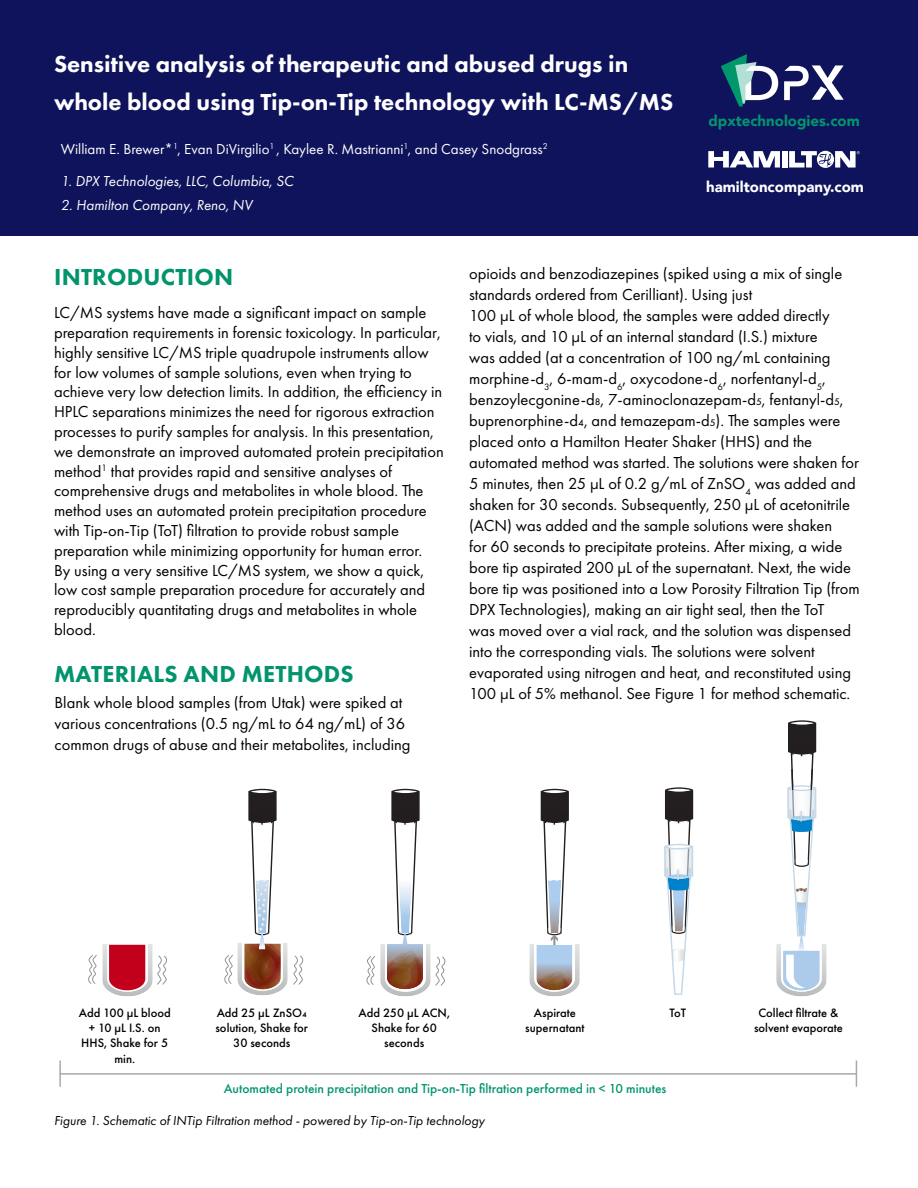
<style>
.page{position:relative;width:918px;height:1188px;background:#fff}
.page>*{position:absolute;margin:0;border:0;box-sizing:border-box;transform-origin:0 0}
.t1{font:800 24px/37.5px "Futura PT";color:#fff}
.t2{font:800 24px "Futura PT";letter-spacing:.01em;color:#02946d}
.t3{font:16.5px/21px "Futura PT";color:#000}
.t4{font:15px "Futura PT";color:#fff}
.t5{font:italic 15px "Futura PT";color:#fff}
.t6{font:900 15px "Avenir";color:#02946d}
.t7{font:900 15px "Avenir";color:#fff}
.t8{font:500 13.5px "Futura PT";color:#02946d}
.t9{font:italic 13.5px "Futura PT";color:#000}
.t10{font:500 12.6px/15.1px "Futura PT";color:#000;text-align:center}
</style>
<div class="page">
<img style="left:693px;top:807px;width:1px;height:12px">
<img style="left:380px;top:944px;width:51px;height:53px">
<img style="left:529px;top:944px;width:51px;height:53px">
<img style="left:776px;top:944px;width:51px;height:53px">
<img style="left:102px;top:944px;width:51px;height:53px">
<img style="left:816px;top:740px;width:1px;height:12px">
<img style="left:816px;top:805px;width:1px;height:13px">
<img style="left:540px;top:809px;width:1px;height:12px">
<svg style="left:541px;top:789px;width:28px;height:156px"></svg>
<img style="left:798px;top:936px;width:7px;height:15px">
<svg style="left:783px;top:951px;width:36px;height:39px"></svg>
<img style="left:237px;top:943px;width:51px;height:52px">
<svg style="left:435px;top:956px;width:11px;height:30px"></svg>
<svg style="left:366px;top:956px;width:9px;height:29px"></svg>
<svg style="left:293px;top:955px;width:10px;height:30px"></svg>
<svg style="left:224px;top:955px;width:9px;height:29px"></svg>
<svg style="left:157px;top:955px;width:10px;height:30px"></svg>
<svg style="left:88px;top:955px;width:9px;height:29px"></svg>
<img style="left:693px;top:863px;width:1px;height:13px">
<svg style="left:664px;top:787px;width:29px;height:208px"></svg>
<svg style="left:248px;top:789px;width:29px;height:146px"></svg>
<svg style="left:244px;top:944px;width:37px;height:45px;background:#8a4327"></svg>
<svg style="left:387px;top:789px;width:36px;height:200px"></svg>
<img style="left:536px;top:945px;width:37px;height:26px">
<svg style="left:536px;top:971px;width:37px;height:19px"></svg>
<img style="left:258px;top:928px;width:8px;height:22px">
<svg style="left:787px;top:720px;width:29px;height:216px"></svg>
<div style="left:0;top:0;width:918px;height:235px;background:#0f135b"></div>
<svg style="left:721px;top:54px;width:57px;height:52px"></svg>
<svg style="left:784px;top:65px;width:60px;height:35px"></svg>
<div style="left:782px;top:151px;width:5px;height:17px;background:#fff"></div>
<svg style="left:708px;top:151px;width:72px;height:17px"></svg>
<svg style="left:789px;top:151px;width:71px;height:17px"></svg>
<hr style="left:59px;top:1073px;width:797px;height:2px;background:#a7a9ab">
<svg style="left:856px;top:1060px;width:1px;height:27px"></svg>
<hr style="left:59px;top:1060px;width:2px;height:27px;background:#a7a9ab">
<h1 class="t1" style="left:54px;top:47px;width:621px">Sensitive analysis of therapeutic and abused drugs in whole blood using Tip-on-Tip technology with LC-MS/MS</h1>
<p class="t4" style="left:61px;top:143px;width:488px">William E. Brewer*<sup>1</sup>, Evan DiVirgilio<sup>1</sup> , Kaylee R. Mastrianni<sup>1</sup>, and Casey Snodgrass<sup>2</sup></p>
<p class="t5" style="left:61px;top:174px;width:234px">1. DPX Technologies, LLC, Columbia, SC</p>
<p class="t5" style="left:61px;top:198px;width:193px">2. Hamilton Company, Reno, NV</p>
<p class="t6" style="left:708px;top:114px;width:153px">dpxtechnologies.com</p>
<p class="t7" style="left:706px;top:181px;width:159px">hamiltoncompany.com</p>
<h1 class="t2" style="left:54px;top:267px;width:181px">INTRODUCTION</h1>
<p class="t3" style="left:54px;top:304px;width:391px;line-height:19.8px">LC/MS systems have made a significant impact on sample preparation requirements in forensic toxicology. In particular, highly sensitive LC/MS triple quadrupole instruments allow for low volumes of sample solutions, even when trying to achieve very low detection limits. In addition, the efficiency in HPLC separations minimizes the need for rigorous extraction processes to purify samples for analysis. In this presentation, we demonstrate an improved automated protein precipitation method<sup>1</sup> that provides rapid and sensitive analyses of comprehensive drugs and metabolites in whole blood. The method uses an automated protein precipitation procedure with Tip-on-Tip (ToT) filtration to provide robust sample preparation while minimizing opportunity for human error.<br>By using a very sensitive LC/MS system, we show a quick, low cost sample preparation procedure for accurately and reproducibly quantitating drugs and metabolites in whole blood.</p>
<h1 class="t2" style="left:54px;top:664px;width:301px">MATERIALS AND METHODS</h1>
<p class="t3" style="left:55px;top:693px;width:357px">Blank whole blood samples (from Utak) were spiked at various concentrations (0.5 ng/mL to 64 ng/mL) of 36 common drugs of abuse and their metabolites, including</p>
<p class="t3" style="left:469px;top:265px;width:392px">opioids and benzodiazepines (spiked using a mix of single standards ordered from Cerilliant). Using just<br>100 µL of whole blood, the samples were added directly<br>to vials, and 10 µL of an internal standard (I.S.) mixture<br>was added (at a concentration of 100 ng/mL containing morphine-d<sub>3</sub>, 6-mam-d<sub>6</sub>, oxycodone-d<sub>6</sub>, norfentanyl-d<sub>5</sub>, benzoylecgonine-d₈, 7-aminoclonazepam-d₅, fentanyl-d₅, buprenorphine-d₄, and temazepam-d₅). The samples were placed onto a Hamilton Heater Shaker (HHS) and the automated method was started. The solutions were shaken for 5 minutes, then 25 µL of 0.2 g/mL of ZnSO<sub>4</sub> was added and shaken for 30 seconds. Subsequently, 250 µL of acetonitrile (ACN) was added and the sample solutions were shaken<br>for 60 seconds to precipitate proteins. After mixing, a wide bore tip aspirated 200 µL of the supernatant. Next, the wide bore tip was positioned into a Low Porosity Filtration Tip (from DPX Technologies), making an air tight seal, then the ToT<br>was moved over a vial rack, and the solution was dispensed into the corresponding vials. The solutions were solvent evaporated using nitrogen and heat, and reconstituted using 100 µL of 5% methanol. See Figure 1 for method schematic.</p>
<p class="t10" style="left:79px;top:1006px;width:94px">Add 100 µL blood + 10 µL I.S. on<br>HHS, Shake for 5 min.</p>
<p class="t10" style="left:215px;top:1006px;width:94px">Add 25 µL ZnSO₄ solution, Shake for<br>30 seconds</p>
<p class="t10" style="left:359px;top:1006px;width:93px">Add 250 µL ACN,<br>Shake for 60 seconds</p>
<p class="t10" style="left:525px;top:1006px;width:61px">Aspirate supernatant</p>
<p class="t10" style="left:669px;top:1006px;width:18px">ToT</p>
<p class="t10" style="left:754px;top:1006px;width:90px">Collect filtrate &amp; solvent evaporate</p>
<p class="t8" style="left:224px;top:1083px;width:444px">Automated protein precipitation and Tip-on-Tip filtration performed in &lt; 10 minutes</p>
<p class="t9" style="left:54px;top:1115px;width:432px">Figure 1. Schematic of INTip Filtration method - powered by Tip-on-Tip technology</p>
</div>
